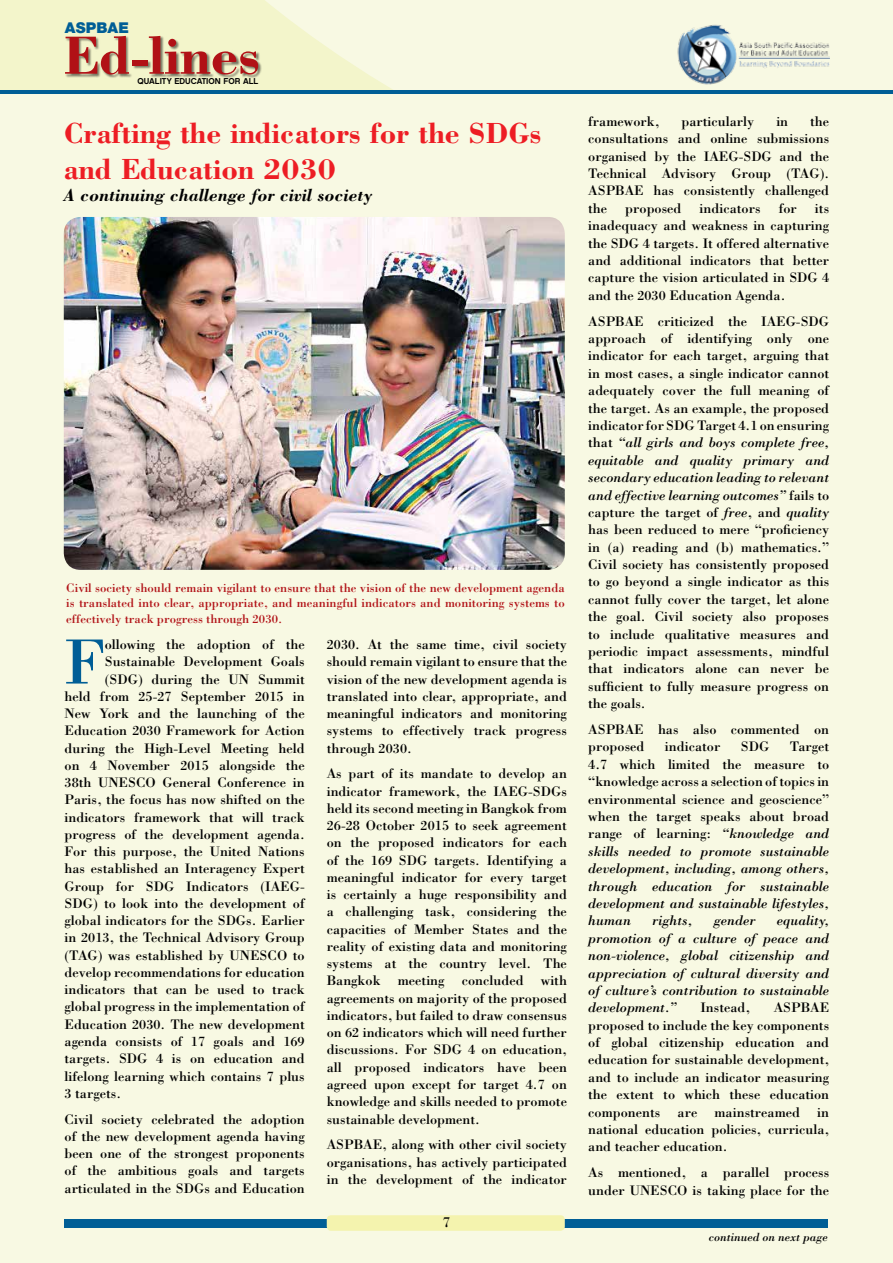
<style>
.page{position:relative;width:893px;height:1263px;background:#fff}
.page>*{position:absolute;margin:0;border:0;box-sizing:border-box;transform-origin:0 0}
.t1{font:65.85px "Bodoni";color:#005e96}
.t2{font:700 55.35px "Bodoni";color:#b11116}
.t3{font:700 30px/36px "Bodoni";color:#ed1d24}
.t4{font:italic 700 18px "Bodoni";color:#000}
.t5{font:15px "Bodoni";color:#000}
.t6{font:900 14.85px "Helvetica Neue";letter-spacing:.005em;color:#005e96}
.t7{font:14.25px/17.4px "Bodoni";color:#000;text-align:justify}
.t8{font:italic 14.25px/17.4px "Bodoni";color:#000;text-align:justify}
.t9{font:12.75px/15.3px "Bodoni";color:#b11116;text-align:justify}
.t10{font:italic 12px "Bodoni";color:#000}
.t11{font:8.55px "Chalet New York Nineteen Sixty";color:#000}
.s1{font-style:italic}
.s2{font-style:normal}
</style>
<div class="page">
<div style="left:0;top:71px;width:893px;height:1192px;background:#f8f9e3"></div>
<img style="left:64px;top:217px;width:501px;height:353px">
<div style="left:64px;top:1219px;width:764px;height:8px;background:#005e96"></div>
<div style="left:327px;top:1215px;width:238px;height:16px;background:#f4f3ae;border-radius:4px"></div>
<svg style="left:0;top:89px;width:893px;height:5px;background:#317ca3"></svg>
<svg style="left:0;top:0;width:893px;height:89px;background:#f6f7da"></svg>
<div style="left:65px;top:36px;width:197px;height:43px;background:#000;opacity:.5"></div>
<img style="left:673px;top:19px;width:156px;height:68px">
<p class="t6" style="left:65px;top:18px;width:65px">ASPBAE</p>
<h2 class="t2" style="left:63px;top:21px;width:199px">Ed-lines</h2>
<p class="t11" style="left:138px;top:76px;width:122px">QUALITY EDUCATION FOR ALL</p>
<h3 class="t3" style="left:64px;top:115px;width:479px">Crafting the indicators for the SDGs and Education 2030</h3>
<p class="t4" style="left:64px;top:184px;width:310px">A continuing challenge for civil society</p>
<p class="t9" style="left:66px;top:580px;width:500px">Civil society should remain vigilant to ensure that the vision of the new development agenda is translated into clear, appropriate, and meaningful indicators and monitoring systems to effectively track progress through 2030.</p>
<h1 class="t1" style="left:65px;top:622px;width:42px">F</h1>
<p class="t7" style="left:105px;top:635px;width:201px">ollowing the adoption of the</p>
<p class="t7" style="left:105px;top:653px;width:201px">Sustainable Development Goals</p>
<p class="t7" style="left:105px;top:670px;width:201px">(SDG) during the UN Summit</p>
<p class="t7" style="left:65px;top:687px;width:242px">held from 25-27 September 2015 in</p>
<p class="t7" style="left:65px;top:704px;width:242px">New York and the launching of the</p>
<p class="t7" style="left:65px;top:722px;width:242px">Education 2030 Framework for Action</p>
<p class="t7" style="left:65px;top:739px;width:242px">during the High-Level Meeting held</p>
<p class="t7" style="left:65px;top:756px;width:242px">on 4 November 2015 alongside the</p>
<p class="t7" style="left:65px;top:773px;width:242px">38th UNESCO General Conference in</p>
<p class="t7" style="left:65px;top:791px;width:242px">Paris, the focus has now shifted on the</p>
<p class="t7" style="left:65px;top:808px;width:242px">indicators framework that will track</p>
<p class="t7" style="left:65px;top:825px;width:242px">progress of the development agenda.</p>
<p class="t7" style="left:65px;top:842px;width:242px">For this purpose, the United Nations</p>
<p class="t7" style="left:65px;top:860px;width:242px">has established an Interagency Expert</p>
<p class="t7" style="left:65px;top:877px;width:242px">Group for SDG Indicators (IAEG-</p>
<p class="t7" style="left:65px;top:894px;width:242px">SDG) to look into the development of</p>
<p class="t7" style="left:65px;top:911px;width:242px">global indicators for the SDGs. Earlier</p>
<p class="t7" style="left:65px;top:929px;width:242px">in 2013, the Technical Advisory Group</p>
<p class="t7" style="left:65px;top:946px;width:242px">(TAG) was established by UNESCO to</p>
<p class="t7" style="left:65px;top:963px;width:242px">develop recommendations for education</p>
<p class="t7" style="left:65px;top:980px;width:242px">indicators that can be used to track</p>
<p class="t7" style="left:65px;top:998px;width:242px">global progress in the implementation of</p>
<p class="t7" style="left:65px;top:1015px;width:242px">Education 2030. The new development</p>
<p class="t7" style="left:65px;top:1032px;width:242px">agenda consists of 17 goals and 169</p>
<p class="t7" style="left:65px;top:1050px;width:242px">targets. SDG 4 is on education and</p>
<p class="t7" style="left:65px;top:1067px;width:242px">lifelong learning which contains 7 plus</p>
<p class="t7" style="left:65px;top:1084px;width:58px">3 targets.</p>
<p class="t7" style="left:65px;top:1110px;width:242px">Civil society celebrated the adoption of the new development agenda having been one of the strongest proponents of the ambitious goals and targets articulated in the SDGs and Education</p>
<p class="t7" style="left:327px;top:635px;width:242px">2030. At the same time, civil society should remain vigilant to ensure that the vision of the new development agenda is translated into clear, appropriate, and meaningful indicators and monitoring systems to effectively track progress through 2030.</p>
<p class="t7" style="left:327px;top:765px;width:242px">As part of its mandate to develop an indicator framework, the IAEG-SDGs held its second meeting in Bangkok from 26-28 October 2015 to seek agreement on the proposed indicators for each of the 169 SDG targets. Identifying a meaningful indicator for every target is certainly a huge responsibility and a challenging task, considering the capacities of Member States and the reality of existing data and monitoring systems at the country level. The Bangkok meeting concluded with agreements on majority of the proposed indicators, but failed to draw consensus on 62 indicators which will need further discussions. For SDG 4 on education, all proposed indicators have been agreed upon except for target 4.7 on knowledge and skills needed to promote sustainable development.</p>
<p class="t7" style="left:327px;top:1136px;width:242px">ASPBAE, along with other civil society organisations, has actively participated in the development of the indicator</p>
<p class="t5" style="left:443px;top:1213px;width:9px">7</p>
<p class="t7" style="left:588px;top:112px;width:242px;text-indent:222px">the consultations and online submissions organised by the IAEG-SDG and the Technical Advisory Group (TAG).<br>ASPBAE has consistently challenged the</p>
<p class="t7" style="left:588px;top:112px;width:73px">framework,</p>
<p class="t7" style="left:681px;top:112px;width:74px">particularly</p>
<p class="t7" style="left:776px;top:112px;width:13px">in</p>
<p class="t7" style="left:625px;top:199px;width:58px">proposed</p>
<p class="t7" style="left:700px;top:199px;width:62px">indicators</p>
<p class="t7" style="left:779px;top:199px;width:20px">for</p>
<p class="t7" style="left:588px;top:199px;width:242px;text-indent:227px">its inadequacy and weakness in capturing the SDG 4 targets. It offered alternative and additional indicators that better capture the vision articulated in SDG 4 and the 2030 Education Agenda.</p>
<p class="t7" style="left:588px;top:312px;width:242px">ASPBAE criticized the IAEG-SDG approach of identifying only one indicator for each target, arguing that in most cases, a single indicator cannot adequately cover the full meaning of the target. As an example, the proposed indicator for SDG Target 4.1 on ensuring that <span class="s1">“all girls and boys complete free, equitable and quality primary and secondary education leading to relevant and effective learning outcomes”</span> fails to capture the target of <span class="s1">free</span>, and <span class="s1">quality </span>has been reduced to mere “proficiency in (a) reading and (b) mathematics.” Civil society has consistently proposed to go beyond a single indicator as this cannot fully cover the target, let alone the goal. Civil society also proposes to include qualitative measures and periodic impact assessments, mindful that indicators alone can never be sufficient to fully measure progress on the goals.</p>
<p class="t7" style="left:588px;top:720px;width:242px">ASPBAE has also commented on proposed</p>
<p class="t7" style="left:665px;top:738px;width:57px">indicator</p>
<p class="t7" style="left:741px;top:738px;width:30px">SDG</p>
<p class="t8" style="left:588px;top:738px;width:242px;text-indent:202px"><span class="s2">Target 4.7 which limited the measure to “knowledge across a selection of topics in environmental science and geoscience” when the target speaks about broad range of learning:</span> “knowledge and skills needed to promote sustainable development, including, among others, through education for sustainable development and sustainable lifestyles, human</p>
<p class="t8" style="left:588px;top:912px;width:242px;text-indent:189px">equality, promotion of a culture of peace and non-violence, global citizenship and appreciation of cultural diversity and of culture’s contribution to sustainable development.”</p>
<p class="t8" style="left:652px;top:912px;width:42px">rights,</p>
<p class="t8" style="left:714px;top:912px;width:43px">gender</p>
<p class="t7" style="left:588px;top:999px;width:242px;text-indent:186px">ASPBAE proposed to include the key components of global citizenship education and education for sustainable development, and to include an indicator measuring the extent to which these education components are mainstreamed in national education policies, curricula, and teacher education.</p>
<p class="t7" style="left:588px;top:1164px;width:242px">As mentioned, a parallel process under UNESCO is taking place for the</p>
<p class="t7" style="left:700px;top:999px;width:51px">Instead,</p>
<p class="t10" style="left:709px;top:1229px;width:121px">continued on next page</p>
</div>
